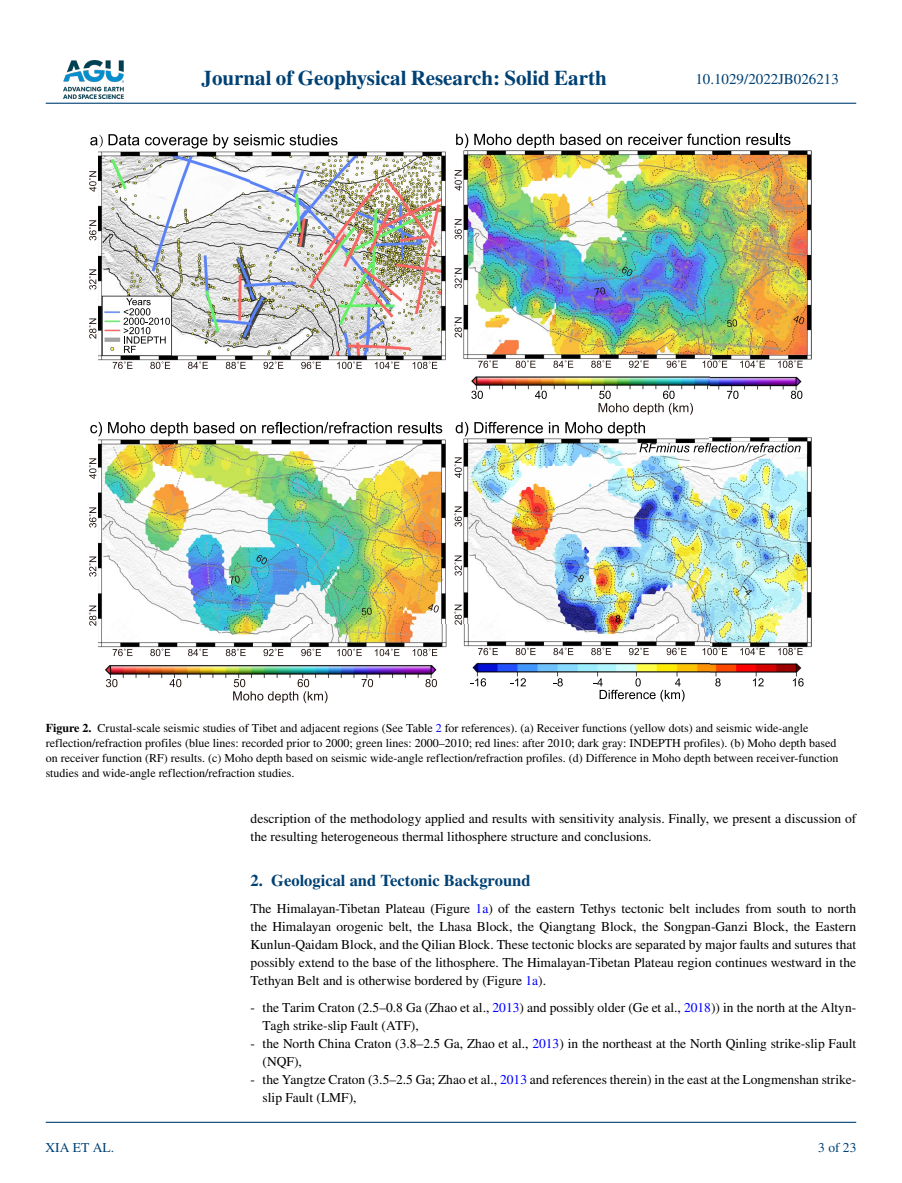
<style>
.page{position:relative;width:902px;height:1183px;background:#fff}
.page>*{position:absolute;margin:0;border:0;box-sizing:border-box;transform-origin:0 0}
.t1{font:700 21px "STIX";color:#004174}
.t2{font:700 16.5px "STIX";color:#004174}
.t3{font:15px "STIX";color:#004174}
.t4{font:13.5px/18px "STIX";color:#000}
.t5{font:13.5px "STIX";color:#004174}
.t6{font:12px/15px "STIX";color:#000}
.s1{font-weight:700}
.s2{color:#00f}
</style>
<div class="page">
<img style="left:63px;top:60px;width:60px;height:39px">
<hr style="left:46px;top:103px;width:810px;height:1px;background:#004174">
<hr style="left:46px;top:1121px;width:810px;height:1px;background:#004174">
<img style="left:98px;top:150px;width:713px;height:527px">
<svg style="left:106px;top:679px;width:11px;height:8px"></svg>
<svg style="left:169px;top:679px;width:12px;height:8px"></svg>
<svg style="left:233px;top:679px;width:94px;height:24px"></svg>
<svg style="left:361px;top:679px;width:12px;height:8px"></svg>
<svg style="left:425px;top:679px;width:12px;height:8px"></svg>
<svg style="left:113px;top:648px;width:19px;height:8px"></svg>
<svg style="left:150px;top:648px;width:20px;height:8px"></svg>
<svg style="left:188px;top:648px;width:20px;height:8px"></svg>
<svg style="left:226px;top:648px;width:20px;height:8px"></svg>
<svg style="left:263px;top:648px;width:20px;height:8px"></svg>
<svg style="left:301px;top:648px;width:20px;height:8px"></svg>
<svg style="left:337px;top:648px;width:25px;height:8px"></svg>
<svg style="left:375px;top:648px;width:24px;height:8px"></svg>
<svg style="left:412px;top:648px;width:25px;height:8px"></svg>
<svg style="left:89px;top:605px;width:7px;height:20px"></svg>
<svg style="left:89px;top:556px;width:7px;height:20px"></svg>
<svg style="left:89px;top:507px;width:7px;height:20px"></svg>
<svg style="left:89px;top:458px;width:7px;height:20px"></svg>
<svg style="left:362px;top:607px;width:9px;height:8px"></svg>
<svg style="left:428px;top:604px;width:11px;height:8px"></svg>
<svg style="left:256px;top:554px;width:11px;height:10px"></svg>
<svg style="left:229px;top:575px;width:11px;height:8px"></svg>
<svg style="left:90px;top:422px;width:12px;height:14px"></svg>
<svg style="left:108px;top:422px;width:80px;height:14px"></svg>
<svg style="left:194px;top:422px;width:40px;height:11px"></svg>
<svg style="left:240px;top:425px;width:16px;height:8px"></svg>
<svg style="left:262px;top:422px;width:130px;height:11px"></svg>
<svg style="left:398px;top:422px;width:44px;height:11px"></svg>
<svg style="left:471px;top:390px;width:12px;height:9px"></svg>
<svg style="left:535px;top:390px;width:11px;height:9px"></svg>
<svg style="left:598px;top:390px;width:95px;height:24px"></svg>
<svg style="left:727px;top:390px;width:11px;height:9px"></svg>
<svg style="left:790px;top:390px;width:12px;height:9px"></svg>
<svg style="left:478px;top:360px;width:20px;height:8px"></svg>
<svg style="left:515px;top:360px;width:20px;height:8px"></svg>
<svg style="left:553px;top:360px;width:20px;height:8px"></svg>
<svg style="left:591px;top:360px;width:20px;height:8px"></svg>
<svg style="left:629px;top:360px;width:19px;height:8px"></svg>
<svg style="left:666px;top:360px;width:20px;height:8px"></svg>
<svg style="left:702px;top:360px;width:25px;height:8px"></svg>
<svg style="left:740px;top:360px;width:24px;height:8px"></svg>
<svg style="left:778px;top:360px;width:24px;height:8px"></svg>
<svg style="left:454px;top:317px;width:8px;height:20px"></svg>
<svg style="left:454px;top:268px;width:8px;height:20px"></svg>
<svg style="left:454px;top:219px;width:8px;height:20px"></svg>
<svg style="left:454px;top:170px;width:8px;height:20px"></svg>
<svg style="left:727px;top:319px;width:10px;height:8px"></svg>
<svg style="left:793px;top:316px;width:11px;height:8px"></svg>
<svg style="left:621px;top:266px;width:11px;height:10px"></svg>
<svg style="left:594px;top:287px;width:11px;height:8px"></svg>
<svg style="left:456px;top:134px;width:12px;height:14px"></svg>
<svg style="left:474px;top:134px;width:80px;height:14px"></svg>
<svg style="left:560px;top:134px;width:40px;height:11px"></svg>
<svg style="left:606px;top:137px;width:16px;height:8px"></svg>
<svg style="left:628px;top:134px;width:112px;height:11px"></svg>
<svg style="left:746px;top:134px;width:44px;height:11px"></svg>
<svg style="left:113px;top:361px;width:19px;height:8px"></svg>
<svg style="left:150px;top:361px;width:20px;height:8px"></svg>
<svg style="left:188px;top:361px;width:20px;height:8px"></svg>
<svg style="left:226px;top:361px;width:20px;height:8px"></svg>
<svg style="left:263px;top:361px;width:20px;height:8px"></svg>
<svg style="left:301px;top:361px;width:20px;height:8px"></svg>
<svg style="left:337px;top:361px;width:25px;height:8px"></svg>
<svg style="left:375px;top:361px;width:24px;height:8px"></svg>
<svg style="left:412px;top:361px;width:25px;height:8px"></svg>
<svg style="left:89px;top:318px;width:7px;height:20px"></svg>
<svg style="left:89px;top:269px;width:7px;height:20px"></svg>
<svg style="left:89px;top:220px;width:7px;height:20px"></svg>
<svg style="left:89px;top:171px;width:7px;height:21px"></svg>
<svg style="left:123px;top:298px;width:47px;height:55px"></svg>
<svg style="left:90px;top:134px;width:49px;height:14px"></svg>
<svg style="left:145px;top:137px;width:62px;height:11px"></svg>
<svg style="left:213px;top:134px;width:124px;height:14px"></svg>
<svg style="left:455px;top:422px;width:13px;height:14px"></svg>
<svg style="left:474px;top:422px;width:69px;height:11px"></svg>
<svg style="left:549px;top:422px;width:9px;height:11px"></svg>
<svg style="left:565px;top:422px;width:80px;height:14px"></svg>
<svg style="left:478px;top:647px;width:20px;height:8px"></svg>
<svg style="left:515px;top:647px;width:20px;height:8px"></svg>
<svg style="left:553px;top:647px;width:20px;height:8px"></svg>
<svg style="left:591px;top:647px;width:20px;height:8px"></svg>
<svg style="left:629px;top:647px;width:19px;height:8px"></svg>
<svg style="left:666px;top:647px;width:20px;height:8px"></svg>
<svg style="left:702px;top:647px;width:25px;height:8px"></svg>
<svg style="left:740px;top:647px;width:24px;height:8px"></svg>
<svg style="left:778px;top:647px;width:24px;height:8px"></svg>
<svg style="left:454px;top:604px;width:8px;height:20px"></svg>
<svg style="left:454px;top:555px;width:8px;height:20px"></svg>
<svg style="left:454px;top:506px;width:8px;height:20px"></svg>
<svg style="left:454px;top:457px;width:8px;height:20px"></svg>
<svg style="left:573px;top:575px;width:11px;height:7px"></svg>
<svg style="left:742px;top:585px;width:10px;height:10px"></svg>
<svg style="left:615px;top:615px;width:5px;height:7px"></svg>
<svg style="left:715px;top:678px;width:5px;height:8px"></svg>
<svg style="left:752px;top:678px;width:11px;height:8px"></svg>
<svg style="left:792px;top:678px;width:11px;height:8px"></svg>
<svg style="left:553px;top:678px;width:9px;height:8px"></svg>
<svg style="left:510px;top:678px;width:16px;height:8px"></svg>
<svg style="left:470px;top:678px;width:16px;height:8px"></svg>
<svg style="left:593px;top:678px;width:91px;height:23px"></svg>
<svg style="left:639px;top:443px;width:161px;height:9px"></svg>
<h1 class="t1" style="left:201px;top:66px;width:407px">Journal of Geophysical Research: Solid Earth</h1>
<p class="t3" style="left:695px;top:69px;width:145px">10.1029/2022JB026213</p>
<p class="t6" style="left:46px;top:720px;width:794px"><span class="s1">Figure 2.</span> Crustal-scale seismic studies of Tibet and adjacent regions (See Table <span class="s2">2</span> for references). (a) Receiver functions (yellow dots) and seismic wide-angle reflection/refraction profiles (blue lines: recorded prior to 2000; green lines: 2000–2010; red lines: after 2010; dark gray: INDEPTH profiles). (b) Moho depth based on receiver function (RF) results. (c) Moho depth based on seismic wide-angle reflection/refraction profiles. (d) Difference in Moho depth between receiver-function studies and wide-angle reflection/refraction studies.</p>
<p class="t5" style="left:45px;top:1138px;width:70px">XIA ET AL.</p>
<p class="t4" style="left:250px;top:810px;width:607px">description of the methodology applied and results with sensitivity analysis. Finally, we present a discussion of the resulting heterogeneous thermal lithosphere structure and conclusions.</p>
<p class="t2" style="left:250px;top:870px;width:281px">2. Geological and Tectonic Background</p>
<p class="t4" style="left:250px;top:900px;width:607px;text-align:justify">The Himalayan-Tibetan Plateau (Figure <span class="s2">1a</span>) of the eastern Tethys tectonic belt includes from south to north the Himalayan orogenic belt, the Lhasa Block, the Qiangtang Block, the Songpan-Ganzi Block, the Eastern Kunlun-Qaidam Block, and the Qilian Block. These tectonic blocks are separated by major faults and sutures that possibly extend to the base of the lithosphere. The Himalayan-Tibetan Plateau region continues westward in the Tethyan Belt and is otherwise bordered by (Figure <span class="s2">1a</span>).</p>
<p class="t4" style="left:262px;top:999px;width:595px;text-indent:-12px">- the Tarim Craton (2.5–0.8 Ga (Zhao et al., <span class="s2">2013</span>) and possibly older (Ge et al., <span class="s2">2018</span>)) in the north at the Altyn-<br>Tagh strike-slip Fault (ATF),</p>
<p class="t4" style="left:262px;top:1035px;width:595px;text-indent:-12px">- the North China Craton (3.8–2.5 Ga, Zhao et al., <span class="s2">2013</span>) in the northeast at the North Qinling strike-slip Fault (NQF),</p>
<p class="t4" style="left:262px;top:1070px;width:595px;text-indent:-12px">- the Yangtze Craton (3.5–2.5 Ga; Zhao et al., <span class="s2">2013</span> and references therein) in the east at the Longmenshan strike&shy;slip Fault (LMF),</p>
<p class="t5" style="left:818px;top:1138px;width:40px">3 of 23</p>
</div>
